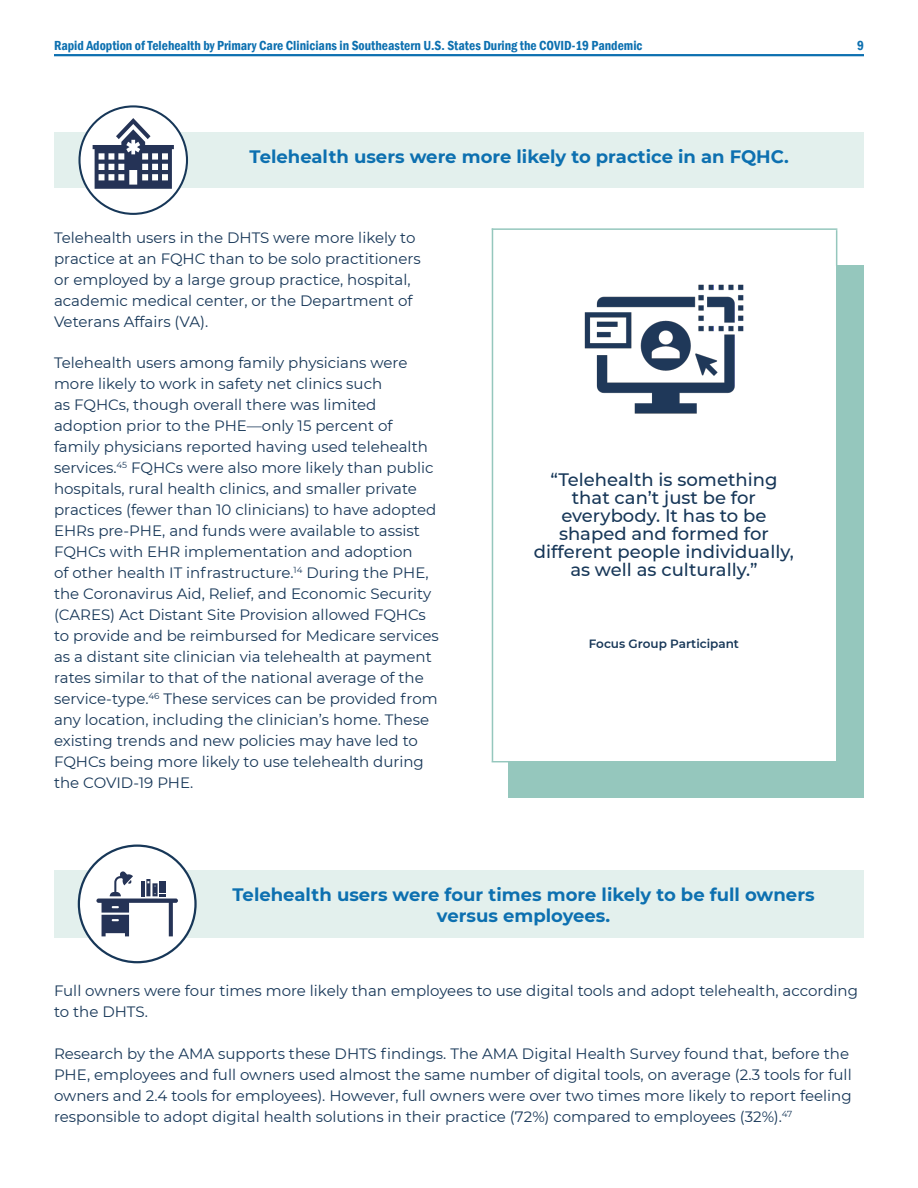
<style>
.page{position:relative;width:918px;height:1188px;background:#fff}
.page>*{position:absolute;margin:0;border:0;box-sizing:border-box;transform-origin:0 0}
.t1{font:500 18px/18px "Montserrat";color:#173758;text-align:center}
.Key_Fact{font:700 18px/21.6px "Montserrat";color:#0d70b0;text-align:center}
.Body{font:15px/21px "Montserrat";color:#173758}
.t2{font:600 condensed 13.5px "Franklin Gothic";color:#0d70b0}
.Quote_Attribution{font:600 12px "Montserrat";color:#173758}
</style>
<div class="page">
<hr style="left:54px;top:54px;width:810px;height:2px;background:#0d70b0">
<div style="left:509px;top:265px;width:355px;height:533px;background:#95c7bd"></div>
<svg style="left:492px;top:761px;width:17px;height:1px"></svg>
<div style="left:492px;top:228px;width:344px;height:533px;background:#fff"></div>
<hr style="left:492px;top:228px;width:1px;height:533px;background:#95c7bd">
<hr style="left:492px;top:228px;width:345px;height:2px;background:#95c7bd">
<hr style="left:836px;top:230px;width:1px;height:36px;background:#95c7bd">
<div style="left:54px;top:132px;width:810px;height:56px;background:#e3f0ed"></div>
<div style="left:80px;top:106px;width:107px;height:108px;background:#fff;border-radius:50%"></div>
<svg style="left:93px;top:118px;width:81px;height:71px"></svg>
<div style="left:78px;top:105px;width:110px;height:110px;border:2px solid #173758;border-radius:50%"></div>
<img style="left:584px;top:284px;width:160px;height:130px">
<div style="left:54px;top:870px;width:810px;height:67px;background:#e3f0ed"></div>
<div style="left:79px;top:846px;width:117px;height:116px;background:#fff;border-radius:50%"></div>
<svg style="left:96px;top:871px;width:82px;height:65px"></svg>
<div style="left:78px;top:845px;width:119px;height:118px;border:2px solid #173758;border-radius:50%"></div>
<p class="t2" style="left:54px;top:37px;width:590px">Rapid Adoption of Telehealth by Primary Care Clinicians in Southeastern U.S. States During the COVID-19 Pandemic</p>
<p class="t2" style="left:857px;top:37px;width:8px">9</p>
<p class="Key_Fact" style="left:250px;top:145px;width:541px">Telehealth users were more likely to practice in an FQHC.</p>
<p class="Body" style="left:54px;top:227px;width:368px">Telehealth users in the DHTS were more likely to practice at an FQHC than to be solo practitioners or employed by a large group practice, hospital, academic medical center, or the Department of Veterans Affairs (VA).</p>
<p class="Body" style="left:54px;top:352px;width:386px">Telehealth users among family physicians were more likely to work in safety net clinics such<br>as FQHCs, though overall there was limited adoption prior to the PHE—only 15 percent of family physicians reported having used telehealth services.<sup>45</sup> FQHCs were also more likely than public hospitals, rural health clinics, and smaller private practices (fewer than 10 clinicians) to have adopted EHRs pre-PHE, and funds were available to assist FQHCs with EHR implementation and adoption<br>of other health IT infrastructure.<sup>14</sup> During the PHE, the Coronavirus Aid, Relief, and Economic Security (CARES) Act Distant Site Provision allowed FQHCs to provide and be reimbursed for Medicare services as a distant site clinician via telehealth at payment rates similar to that of the national average of the service-type.<sup>46</sup> These services can be provided from any location, including the clinician’s home. These existing trends and new policies may have led to FQHCs being more likely to use telehealth during the COVID-19 PHE.</p>
<p class="t1" style="left:534px;top:470px;width:262px">“Telehealth is something that can’t just be for everybody. It has to be shaped and formed for different people individually, as well as culturally.”</p>
<p class="Quote_Attribution" style="left:589px;top:635px;width:152px">Focus Group Participant</p>
<p class="Key_Fact" style="left:233px;top:883px;width:584px">Telehealth users were four times more likely to be full owners versus employees.</p>
<p class="Body" style="left:54px;top:980px;width:806px">Full owners were four times more likely than employees to use digital tools and adopt telehealth, according to the DHTS.</p>
<p class="Body" style="left:54px;top:1042px;width:799px">Research by the AMA supports these DHTS findings. The AMA Digital Health Survey found that, before the PHE, employees and full owners used almost the same number of digital tools, on average (2.3 tools for full owners and 2.4 tools for employees). However, full owners were over two times more likely to report feeling responsible to adopt digital health solutions in their practice (72%) compared to employees (32%).<sup>47</sup></p>
</div>
